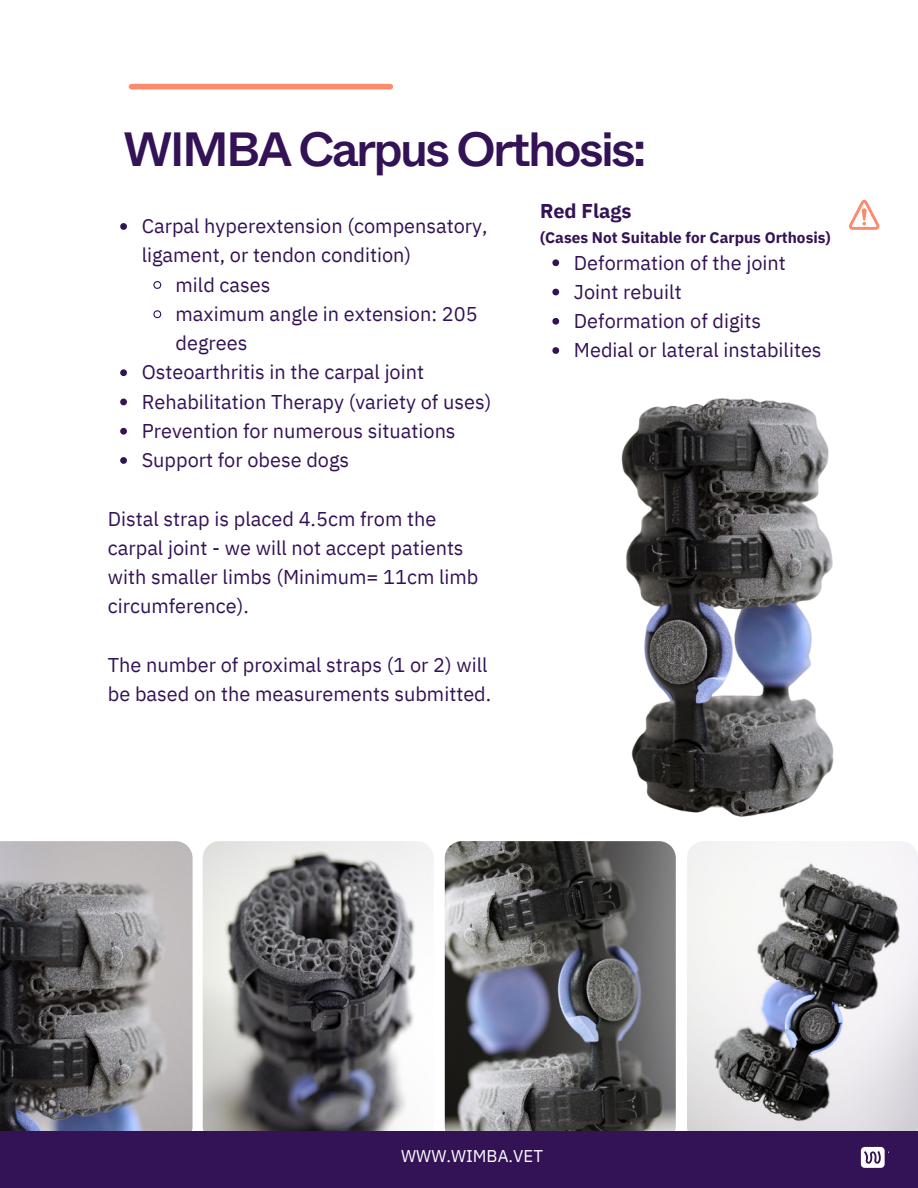
<style>
.page{position:relative;width:918px;height:1188px;background:#fff}
.page>*{position:absolute;margin:0;border:0;box-sizing:border-box;transform-origin:0 0}
.t1{font:500 48px "ABC Whyte";letter-spacing:-.055em;color:#331355}
.t2{font:19.95px/29.2px "IBM Plex Sans";color:#331355}
.t3{font:700 19.95px "IBM Plex Sans";color:#331355}
.t4{font:16.95px "IBM Plex Sans";color:#fff}
.t5{font:700 15.45px "IBM Plex Sans";color:#331355}
</style>
<div class="page">
<div style="left:131px;top:84px;width:259px;height:5px;background:#ff896b"></div>
<img style="left:203px;top:841px;width:231px;height:290px">
<img style="left:0;top:841px;width:193px;height:290px">
<img style="left:445px;top:841px;width:231px;height:290px">
<img style="left:687px;top:841px;width:231px;height:290px">
<img style="left:621px;top:398px;width:213px;height:419px">
<div style="left:0;top:1131px;width:918px;height:57px;background:#331355"></div>
<svg style="left:861px;top:1147px;width:28px;height:21px"></svg>
<svg style="left:849px;top:200px;width:30px;height:30px"></svg>
<svg style="left:552px;top:259px;width:7px;height:7px"></svg>
<svg style="left:552px;top:289px;width:7px;height:6px"></svg>
<svg style="left:552px;top:318px;width:7px;height:7px"></svg>
<svg style="left:552px;top:347px;width:7px;height:7px"></svg>
<svg style="left:120px;top:223px;width:7px;height:7px"></svg>
<svg style="left:153px;top:281px;width:9px;height:8px"></svg>
<svg style="left:153px;top:310px;width:9px;height:9px"></svg>
<svg style="left:120px;top:369px;width:7px;height:7px"></svg>
<svg style="left:120px;top:399px;width:7px;height:6px"></svg>
<svg style="left:120px;top:428px;width:7px;height:7px"></svg>
<svg style="left:120px;top:457px;width:7px;height:7px"></svg>
<p class="t1" style="left:123px;top:115px;width:525px">WIMBA Carpus Orthosis:</p>
<p class="t2" style="left:142px;top:211px;width:347px">Carpal hyperextension (compensatory, ligament, or tendon condition)</p>
<p class="t2" style="left:176px;top:270px;width:97px">mild cases</p>
<p class="t2" style="left:176px;top:299px;width:304px">maximum angle in extension: 205 degrees</p>
<p class="t2" style="left:142px;top:357px;width:284px">Osteoarthritis in the carpal joint</p>
<p class="t2" style="left:142px;top:387px;width:351px">Rehabilitation Therapy (variety of uses)</p>
<p class="t2" style="left:142px;top:416px;width:315px">Prevention for numerous situations</p>
<p class="t2" style="left:142px;top:445px;width:209px">Support for obese dogs</p>
<p class="t2" style="left:108px;top:504px;width:372px">Distal strap is placed 4.5cm from the carpal joint - we will not accept patients with smaller limbs (Minimum= 11cm limb circumference).</p>
<p class="t2" style="left:108px;top:650px;width:385px">The number of proximal straps (1 or 2) will be based on the measurements submitted.</p>
<p class="t3" style="left:540px;top:197px;width:93px">Red Flags</p>
<p class="t5" style="left:540px;top:227px;width:292px">(Cases Not Suitable for Carpus Orthosis)</p>
<p class="t2" style="left:574px;top:247px;width:214px">Deformation of the joint</p>
<h2 class="t2" style="left:574px;top:277px;width:109px">Joint rebuilt</h2>
<h2 class="t2" style="left:574px;top:306px;width:189px">Deformation of digits</h2>
<p class="t2" style="left:574px;top:335px;width:249px">Medial or lateral instabilites</p>
<p class="t4" style="left:401px;top:1145px;width:143px">WWW.WIMBA.VET</p>
</div>
